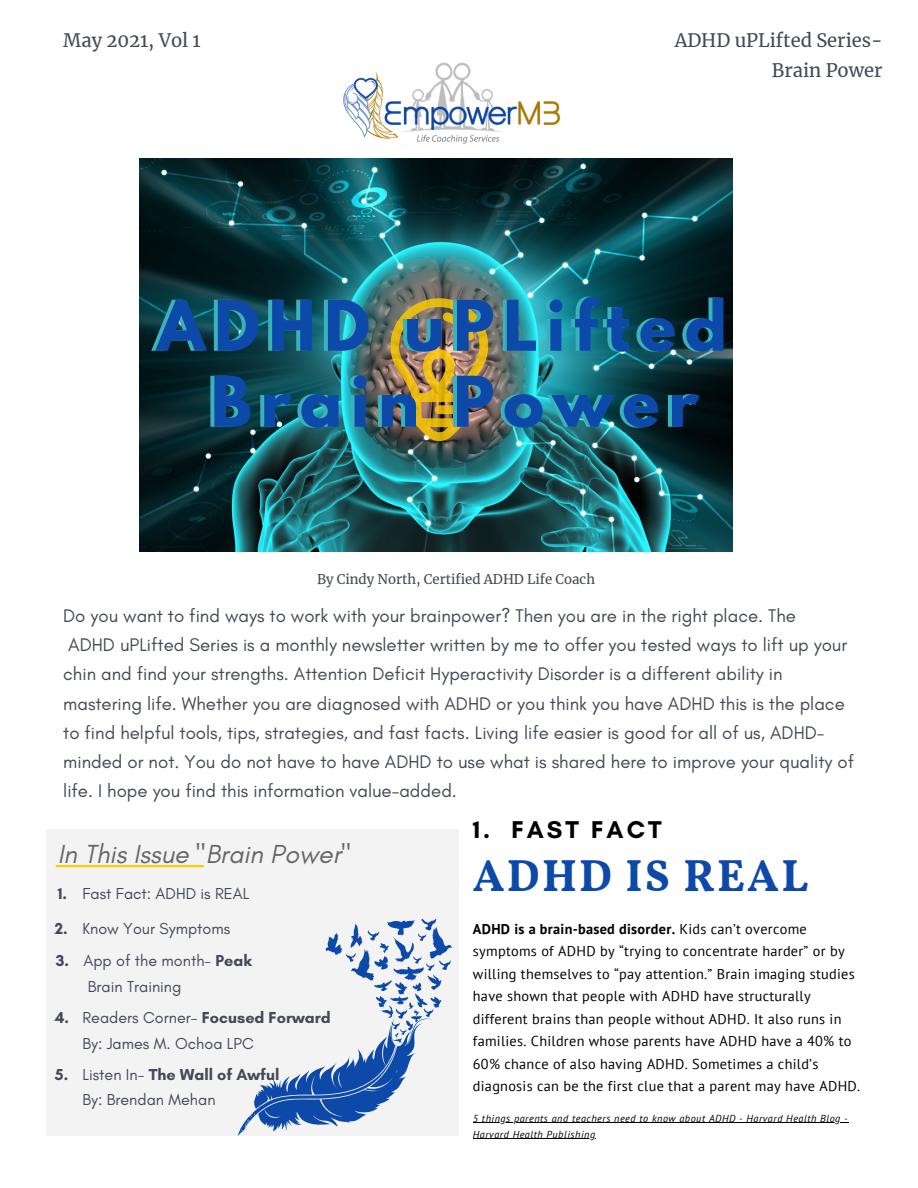
<style>
.page{position:relative;width:918px;height:1188px;background:#fff}
.page>*{position:absolute;margin:0;border:0;box-sizing:border-box;transform-origin:0 0}
.t1{font:700 61.8px/76.1px "League Spartan";letter-spacing:.14em;color:#0d49a9;text-align:center}
.t2{font:700 44.7px "Vollkorn";letter-spacing:.05em;color:#0d49a9}
.t3{font:italic 26.55px "Glacial Indifference";color:#666}
.t4{font:700 24.75px "Glacial Indifference";letter-spacing:.12em;color:#000}
.t5{font:18.6px/29.2px "Glacial Indifference";color:#444956}
.t6{font:18.3px/29.5px "Merriweather";color:#444956;text-align:right}
.t7{font:16.2px/25.8px "Glacial Indifference";color:#444956}
.t8{font:14.25px/22.5px "PT Sans";letter-spacing:.02em;color:#000}
.t9{font:13.2px "Merriweather";color:#444956}
.t10{font:italic 10.2px/16px "PT Sans";letter-spacing:.05em;color:#000}
.s1{font-weight:700}
</style>
<div class="page">
<div style="left:46px;top:830px;width:413px;height:306px;background:#f3f3f3"></div>
<svg style="left:238px;top:919px;width:214px;height:217px"></svg>
<img style="left:139px;top:159px;width:593px;height:392px">
<img style="left:391px;top:298px;width:97px;height:143px">
<hr style="left:473px;top:1122px;width:375px;height:1px;background:#000">
<hr style="left:473px;top:1138px;width:123px;height:1px;background:#000">
<hr style="left:57px;top:865px;width:146px;height:2px;background:#fc0">
<img style="left:343px;top:62px;width:218px;height:82px">
<p class="t6" style="left:63px;top:26px;width:139px">May 2021, Vol 1</p>
<p class="t6" style="left:675px;top:26px;width:209px">ADHD uPLifted Series-<br>Brain Power</p>
<h1 class="t1" style="left:157px;top:296px;width:572px">ADHD uPLifted<br>Brain Power</h1>
<p class="t9" style="left:317px;top:571px;width:280px">By Cindy North, Certified ADHD Life Coach</p>
<p class="t5" style="left:63px;top:601px;width:792px">Do you want to find ways to work with your brainpower? Then you are in the right place. The<br>ADHD uPLifted Series is a monthly newsletter written by me to offer you tested ways to lift up your chin and find your strengths. Attention Deficit Hyperactivity Disorder is a different ability in mastering life. Whether you are diagnosed with ADHD or you think you have ADHD this is the place to find helpful tools, tips, strategies, and fast facts. Living life easier is good for all of us, ADHD&shy;minded or not. You do not have to have ADHD to use what is shared here to improve your quality of life. I hope you find this information value-added.</p>
<h3 class="t3" style="left:58px;top:838px;width:295px">In This Issue "Brain Power"</h3>
<p class="t7" style="left:58px;top:880px;width:193px"><span class="s1">1.</span> Fast Fact: ADHD is REAL</p>
<p class="t7" style="left:55px;top:915px;width:177px"><span class="s1">2.</span> Know Your Symptoms</p>
<p class="t7" style="left:88px;top:948px;width:166px;text-indent:-32px"><span class="s1">3.</span> App of the month- <span class="s1">Peak<br></span>Brain Training</p>
<p class="t7" style="left:82px;top:1005px;width:250px;text-indent:-28px"><span class="s1">4.</span> Readers Corner- <span class="s1">Focused Forward<br></span>By: James M. Ochoa LPC</p>
<p class="t7" style="left:82px;top:1061px;width:199px;text-indent:-28px"><span class="s1">5.</span> Listen In- <span class="s1">The Wall of Awful<br></span>By: Brendan Mehan</p>
<h3 class="t4" style="left:473px;top:814px;width:190px">1. FAST FACT</h3>
<h2 class="t2" style="left:473px;top:849px;width:337px">ADHD IS REAL</h2>
<p class="t8" style="left:473px;top:917px;width:389px"><span class="s1">ADHD is a brain-based disorder.</span> Kids can’t overcome symptoms of ADHD by “trying to concentrate harder” or by willing themselves to “pay attention.” Brain imaging studies have shown that people with ADHD have structurally different brains than people without ADHD. It also runs in families. Children whose parents have ADHD have a 40% to 60% chance of also having ADHD. Sometimes a child’s diagnosis can be the first clue that a parent may have ADHD.</p>
<p class="t10" style="left:473px;top:1110px;width:376px">5 things parents and teachers need to know about ADHD - Harvard Health Blog -<br>Harvard Health Publishing</p>
</div>
